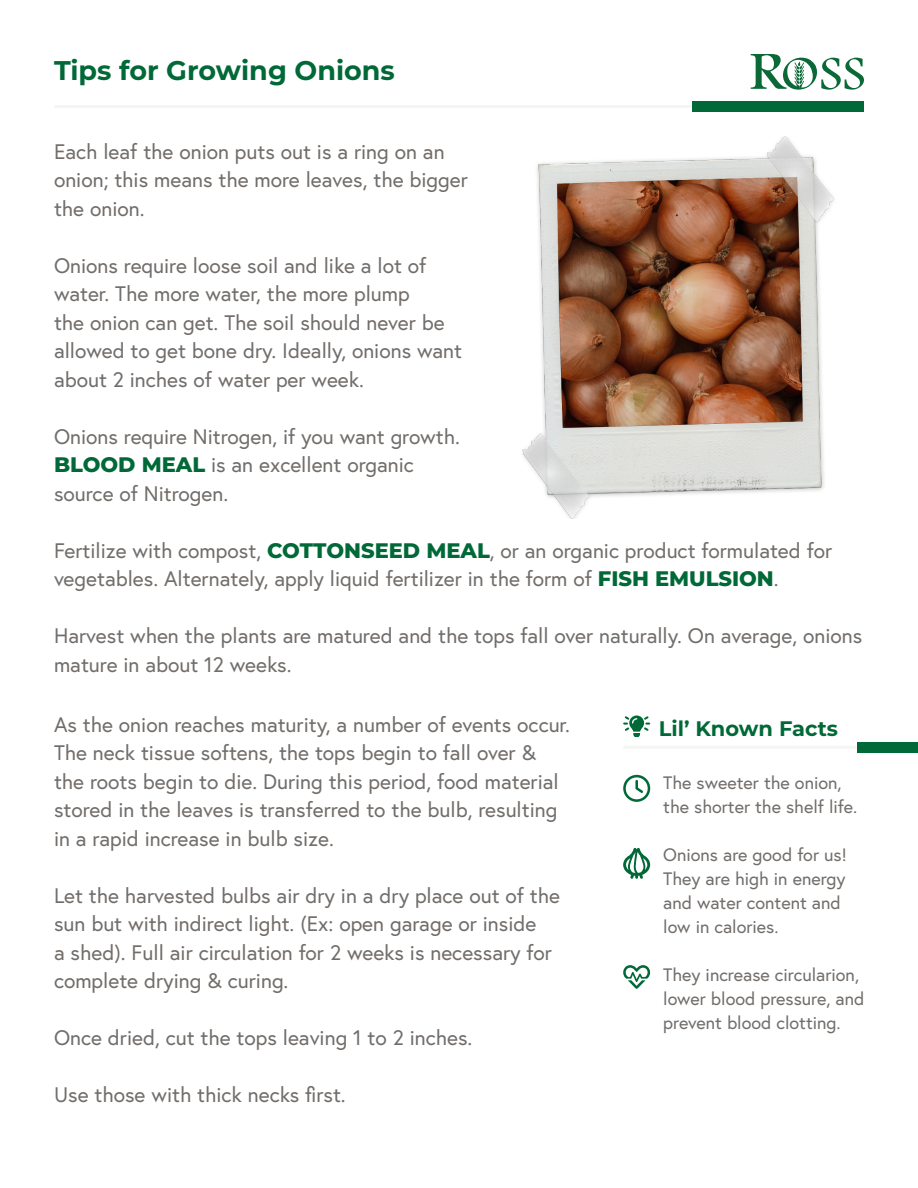
<style>
.page{position:relative;width:918px;height:1188px;background:#fff}
.page>*{position:absolute;margin:0;border:0;box-sizing:border-box;transform-origin:0 0}
.t1{font:700 27px "Montserrat";color:#006937}
.t2{font:21px/28.5px "Europa";color:#716d6a}
.t3{font:700 21px "Montserrat";color:#006937}
.t4{font:18px/24px "Europa";color:#716d6a}
.s1{font-family:"Montserrat";font-weight:800;color:#006937}
</style>
<div class="page">
<hr style="left:54px;top:105px;width:700px;height:3px;background:#f5f6f3">
<div style="left:692px;top:101px;width:172px;height:11px;background:#006937"></div>
<svg style="left:751px;top:54px;width:113px;height:36px"></svg>
<img style="left:522px;top:136px;width:312px;height:383px">
<svg style="left:623px;top:715px;width:27px;height:22px"></svg>
<hr style="left:623px;top:746px;width:240px;height:3px;background:#f5f6f3">
<div style="left:858px;top:742px;width:60px;height:11px;background:#006937"></div>
<svg style="left:623px;top:775px;width:27px;height:27px"></svg>
<svg style="left:623px;top:848px;width:27px;height:31px"></svg>
<svg style="left:623px;top:965px;width:28px;height:24px"></svg>
<p class="t1" style="left:54px;top:51px;width:342px">Tips for Growing Onions</p>
<p class="t2" style="left:54px;top:137px;width:415px">Each leaf the onion puts out is a ring on an onion; this means the more leaves, the bigger the onion.</p>
<p class="t2" style="left:54px;top:251px;width:410px">Onions require loose soil and like a lot of water. The more water, the more plump<br>the onion can get. The soil should never be allowed to get bone dry. Ideally, onions want about 2 inches of water per week.</p>
<p class="t2" style="left:54px;top:422px;width:407px">Onions require Nitrogen, if you want growth.<br><span class="s1">BLOOD MEAL</span> is an excellent organic source of Nitrogen.</p>
<p class="t2" style="left:54px;top:536px;width:780px">Fertilize with compost, <span class="s1">COTTONSEED MEAL</span>, or an organic product formulated for vegetables. Alternately, apply liquid fertilizer in the form of <span class="s1">FISH EMULSION</span>.</p>
<p class="t2" style="left:54px;top:621px;width:810px">Harvest when the plants are matured and the tops fall over naturally. On average, onions mature in about 12 weeks.</p>
<p class="t2" style="left:54px;top:710px;width:518px">As the onion reaches maturity, a number of events occur.<br>The neck tissue softens, the tops begin to fall over &amp; the roots begin to die. During this period, food material stored in the leaves is transferred to the bulb, resulting in a rapid increase in bulb size.</p>
<p class="t2" style="left:54px;top:881px;width:508px">Let the harvested bulbs air dry in a dry place out of the sun but with indirect light. (Ex: open garage or inside<br>a shed). Full air circulation for 2 weeks is necessary for complete drying &amp; curing.</p>
<p class="t2" style="left:54px;top:1023px;width:420px">Once dried, cut the tops leaving 1 to 2 inches.</p>
<p class="t2" style="left:54px;top:1080px;width:293px">Use those with thick necks first.</p>
<p class="t3" style="left:659px;top:713px;width:181px">Lil’ Known Facts</p>
<p class="t4" style="left:663px;top:770px;width:196px">The sweeter the onion, the shorter the shelf life.</p>
<p class="t4" style="left:663px;top:842px;width:185px">Onions are good for us!<br>They are high in energy and water content and low in calories.</p>
<p class="t4" style="left:663px;top:962px;width:203px">They increase circularion, lower blood pressure, and prevent blood clotting.</p>
</div>
